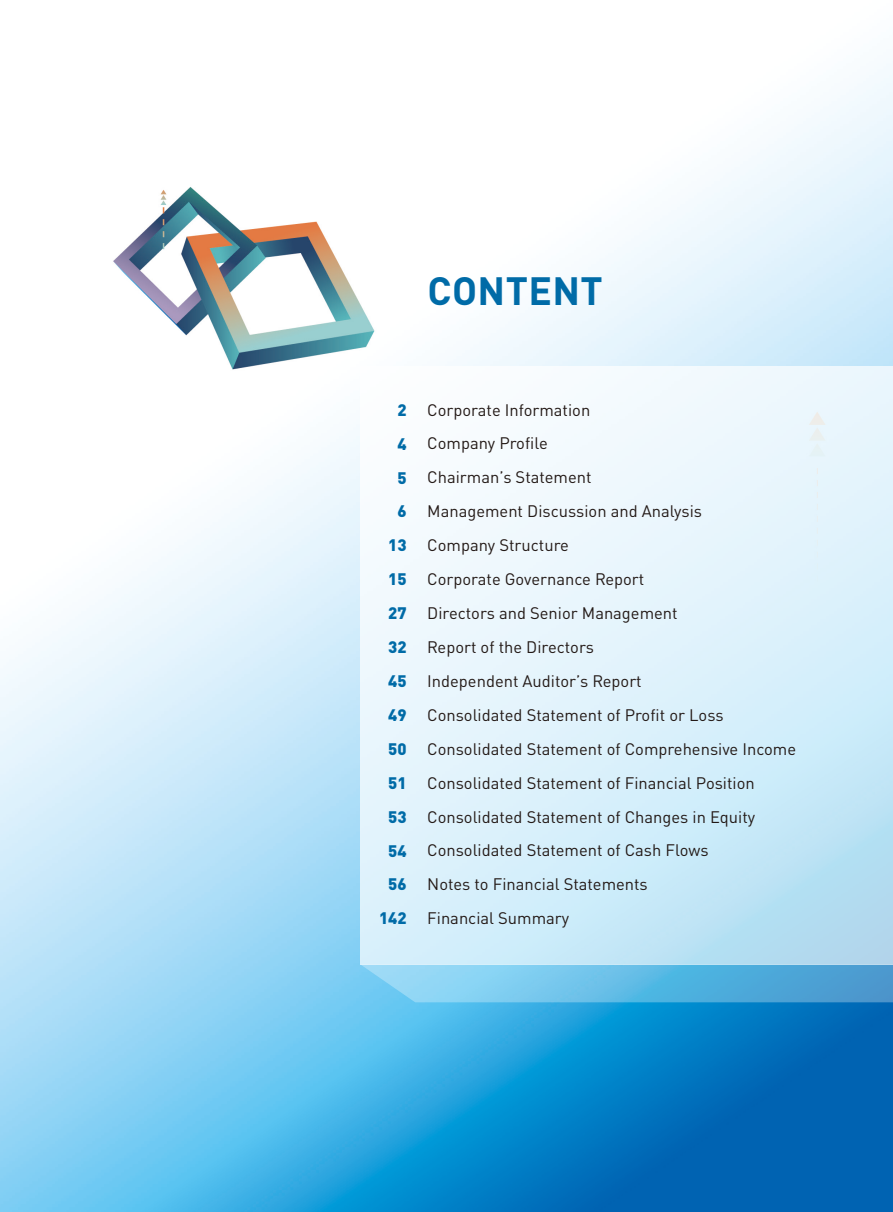
<style>
.page{position:relative;width:893px;height:1212px;background:#fff}
.page>*{position:absolute;margin:0;border:0;box-sizing:border-box;transform-origin:0 0}
.t1{font:700 39px "DINOT";letter-spacing:.01em;color:#006ba7}
.t2{font:16.5px/33.9px "DINOT";color:#231916}
.t3{font:900 16.5px/33.9px "DINOT";color:#006ba7;text-align:right}
</style>
<div class="page">
<img style="left:0;top:61px;width:893px;height:1151px">
<svg style="left:360px;top:366px;width:533px;height:598px"></svg>
<svg style="left:360px;top:964px;width:533px;height:38px;background:#69bce5"></svg>
<h1 class="t1" style="left:427px;top:260px;width:177px">CONTENT</h1>
<p class="t3" style="left:379px;top:391px;width:29px">2<br>4<br>5<br>6<br>13<br>15<br>27<br>32<br>45<br>49<br>50<br>51<br>53<br>54<br>56<br>142</p>
<p class="t2" style="left:427px;top:391px;width:370px">Corporate Information<br>Company Profile<br>Chairman’s Statement<br>Management Discussion and Analysis<br>Company Structure<br>Corporate Governance Report<br>Directors and Senior Management<br>Report of the Directors<br>Independent Auditor’s Report<br>Consolidated Statement of Profit or Loss<br>Consolidated Statement of Comprehensive Income<br>Consolidated Statement of Financial Position<br>Consolidated Statement of Changes in Equity<br>Consolidated Statement of Cash Flows<br>Notes to Financial Statements<br>Financial Summary</p>
</div>
